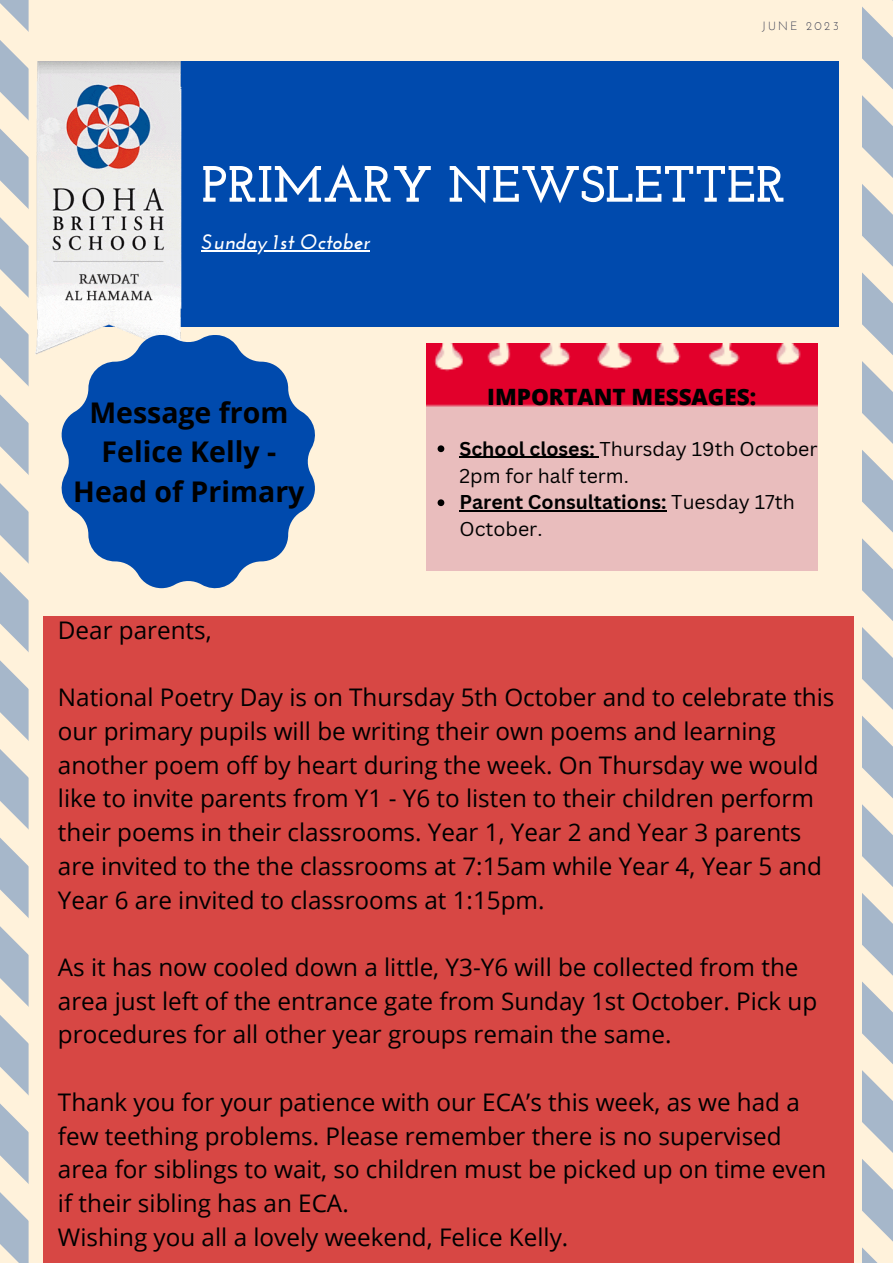
<style>
.page{position:relative;width:893px;height:1264px;background:#fff}
.page>*{position:absolute;margin:0;border:0;box-sizing:border-box;transform-origin:0 0}
.t1{font:700 51px "Josefin Slab";color:#fff}
.t2{font:700 28.5px/39.3px "Open Sans";color:#000;text-align:center}
.t3{font:24.3px/33.8px "Open Sans";color:#000}
.t4{font:800 22.5px "Open Sans";color:#000}
.t5{font:italic 700 21px "Josefin Sans";color:#fff}
.t6{font:19.5px/27px "Canva Sans";color:#000}
.t7{font:700 19.5px/27px "Canva Sans";color:#000}
.t8{font:12px "Josefin Sans";letter-spacing:.2em;color:#2f344a}
.s1{font-weight:700}
.s2{font-weight:400}
</style>
<div class="page">
<div style="left:0;top:0;width:892px;height:1262px;background:#fff2db"></div>
<div style="left:54px;top:62px;width:784px;height:265px;background:#004aad"></div>
<svg style="left:0;top:0;width:29px;height:1262px"></svg>
<svg style="left:862px;top:7px;width:30px;height:1255px"></svg>
<img style="left:35px;top:62px;width:147px;height:293px">
<img style="left:426px;top:343px;width:391px;height:228px">
<svg style="left:62px;top:335px;width:253px;height:253px;fill:#004aad"></svg>
<div style="left:44px;top:616px;width:809px;height:646px;background:#d74744"></div>
<hr style="left:201px;top:250px;width:169px;height:1px;background:#fff">
<svg style="left:437px;top:445px;width:7px;height:7px"></svg>
<hr style="left:459px;top:456px;width:140px;height:2px;background:#000">
<svg style="left:437px;top:499px;width:7px;height:7px"></svg>
<hr style="left:459px;top:510px;width:207px;height:1px;background:#000">
<p class="t8" style="left:761px;top:21px;width:78px">JUNE 2023</p>
<p class="t1" style="left:201px;top:163px;width:585px">PRIMARY NEWSLETTER</p>
<p class="t5" style="left:201px;top:233px;width:170px">Sunday 1st October</p>
<p class="t2" style="left:89px;top:392px;width:200px">Message from<br>Felice Kelly -</p>
<p class="t2" style="left:73px;top:471px;width:233px">Head of Primary</p>
<p class="t3" style="left:58px;top:612px;width:155px">Dear parents,</p>
<p class="t4" style="left:487px;top:380px;width:270px">IMPORTANT MESSAGES:</p>
<p class="t6" style="left:459px;top:434px;width:359px"><span class="s1">School closes:</span> Thursday 19th October<br>2pm for half term.</p>
<p class="t7" style="left:459px;top:488px;width:337px">Parent Consultations: <span class="s2">Tuesday 17th<br>October.</span></p>
<p class="t3" style="left:58px;top:679px;width:778px">National Poetry Day is on Thursday 5th October and to celebrate this our primary pupils will be writing their own poems and learning another poem off by heart during the week. On Thursday we would like to invite parents from Y1 - Y6 to listen to their children perform their poems in their classrooms. Year 1, Year 2 and Year 3 parents are invited to the the classrooms at 7:15am while Year 4, Year 5 and Year 6 are invited to classrooms at 1:15pm.</p>
<p class="t3" style="left:58px;top:949px;width:760px">As it has now cooled down a little, Y3-Y6 will be collected from the area just left of the entrance gate from Sunday 1st October. Pick up procedures for all other year groups remain the same.</p>
<p class="t3" style="left:58px;top:1084px;width:769px">Thank you for your patience with our ECA’s this week, as we had a few teething problems. Please remember there is no supervised area for siblings to wait, so children must be picked up on time even if their sibling has an ECA.</p>
<p class="t3" style="left:58px;top:1219px;width:512px">Wishing you all a lovely weekend, Felice Kelly.</p>
</div>
